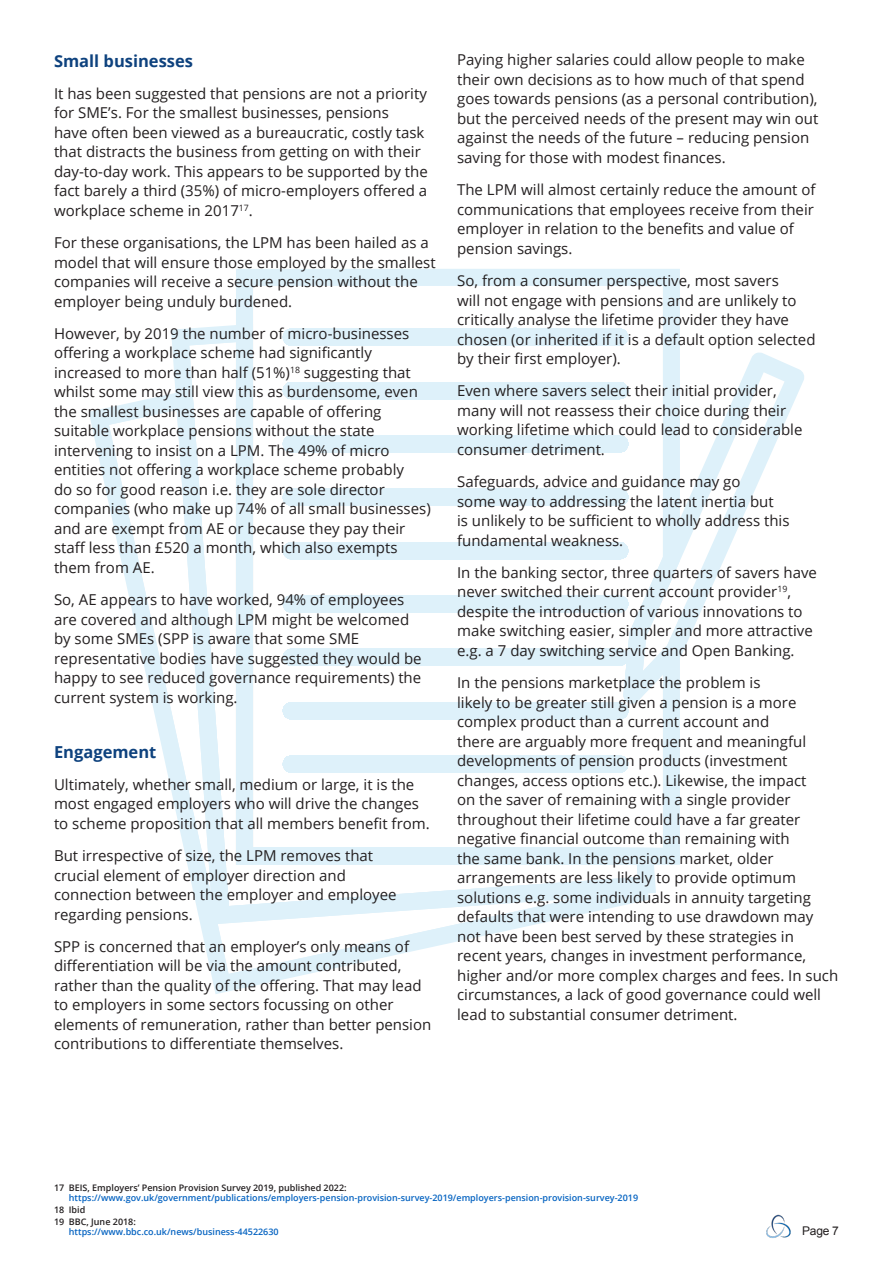
<style>
.page{position:relative;width:893px;height:1263px;background:#fff}
.page>*{position:absolute;margin:0;border:0;box-sizing:border-box;transform-origin:0 0}
.Sub_Title{font:700 16.5px "Open Sans";color:#0e427e}
.body_text{font:15px/19.5px "Open Sans";color:#231f20}
.t1{font:12px "Arial";color:#231f20}
.Footnote{font:600 9px/9.8px "Open Sans";color:#0563c1}
.Footnote-2{font:600 9px "Open Sans";color:#231f20}
.s1{color:#231f20}
</style>
<div class="page">
<img style="left:766px;top:1214px;width:25px;height:24px">
<svg style="left:89px;top:394px;width:447px;height:600px"></svg>
<svg style="left:171px;top:325px;width:485px;height:599px"></svg>
<svg style="left:236px;top:269px;width:444px;height:596px"></svg>
<div style="left:283px;top:327px;width:345px;height:19px;background:#def1fa"></div>
<div style="left:283px;top:382px;width:340px;height:17px;background:#def1fa"></div>
<div style="left:283px;top:435px;width:340px;height:17px;background:#def1fa"></div>
<div style="left:283px;top:489px;width:340px;height:17px;background:#def1fa"></div>
<div style="left:283px;top:542px;width:340px;height:17px;background:#def1fa"></div>
<div style="left:283px;top:595px;width:340px;height:17px;background:#def1fa"></div>
<svg style="left:283px;top:636px;width:351px;height:83px"></svg>
<div style="left:283px;top:756px;width:345px;height:17px;background:#def1fa"></div>
<svg style="left:623px;top:352px;width:181px;height:351px"></svg>
<p class="Sub_Title" style="left:54px;top:49px;width:141px">Small businesses</p>
<p class="body_text" style="left:54px;top:83px;width:375px">It has been suggested that pensions are not a priority for SME’s. For the smallest businesses, pensions<br>have often been viewed as a bureaucratic, costly task that distracts the business from getting on with their day-to-day work. This appears to be supported by the fact barely a third (35%) of micro-employers offered a workplace scheme in 2017<sup>17</sup>.</p>
<p class="body_text" style="left:54px;top:233px;width:383px">For these organisations, the LPM has been hailed as a model that will ensure those employed by the smallest companies will receive a secure pension without the employer being unduly burdened.</p>
<p class="body_text" style="left:54px;top:323px;width:378px">However, by 2019 the number of micro-businesses offering a workplace scheme had significantly increased to more than half (51%)<sup>18</sup> suggesting that whilst some may still view this as burdensome, even the smallest businesses are capable of offering suitable workplace pensions without the state intervening to insist on a LPM. The 49% of micro entities not offering a workplace scheme probably<br>do so for good reason i.e. they are sole director companies (who make up 74% of all small businesses) and are exempt from AE or because they pay their staff less than £520 a month, which also exempts them from AE.</p>
<p class="body_text" style="left:54px;top:590px;width:369px">So, AE appears to have worked, 94% of employees are covered and although LPM might be welcomed by some SMEs (SPP is aware that some SME representative bodies have suggested they would be happy to see reduced governance requirements) the current system is working.</p>
<p class="Sub_Title" style="left:54px;top:740px;width:104px">Engagement</p>
<p class="body_text" style="left:54px;top:774px;width:377px">Ultimately, whether small, medium or large, it is the most engaged employers who will drive the changes to scheme proposition that all members benefit from.</p>
<p class="body_text" style="left:54px;top:845px;width:344px">But irrespective of size, the LPM removes that crucial element of employer direction and connection between the employer and employee regarding pensions.</p>
<p class="body_text" style="left:54px;top:936px;width:379px">SPP is concerned that an employer’s only means of differentiation will be via the amount contributed, rather than the quality of the offering. That may lead to employers in some sectors focussing on other elements of remuneration, rather than better pension contributions to differentiate themselves.</p>
<p class="body_text" style="left:457px;top:50px;width:363px">Paying higher salaries could allow people to make their own decisions as to how much of that spend goes towards pensions (as a personal contribution), but the perceived needs of the present may win out against the needs of the future – reducing pension saving for those with modest finances.</p>
<p class="body_text" style="left:457px;top:180px;width:360px">The LPM will almost certainly reduce the amount of communications that employees receive from their employer in relation to the benefits and value of pension savings.</p>
<p class="body_text" style="left:457px;top:270px;width:360px">So, from a consumer perspective, most savers<br>will not engage with pensions and are unlikely to critically analyse the lifetime provider they have chosen (or inherited if it is a default option selected by their first employer).</p>
<p class="body_text" style="left:457px;top:381px;width:347px">Even where savers select their initial provider, many will not reassess their choice during their working lifetime which could lead to considerable consumer detriment.</p>
<p class="body_text" style="left:457px;top:471px;width:334px">Safeguards, advice and guidance may go<br>some way to addressing the latent inertia but<br>is unlikely to be sufficient to wholly address this fundamental weakness.</p>
<p class="body_text" style="left:457px;top:562px;width:361px">In the banking sector, three quarters of savers have never switched their current account provider<sup>19</sup>, despite the introduction of various innovations to make switching easier, simpler and more attractive e.g. a 7 day switching service and Open Banking.</p>
<p class="body_text" style="left:457px;top:672px;width:383px">In the pensions marketplace the problem is<br>likely to be greater still given a pension is a more complex product than a current account and<br>there are arguably more frequent and meaningful developments of pension products (investment changes, access options etc.). Likewise, the impact<br>on the saver of remaining with a single provider throughout their lifetime could have a far greater negative financial outcome than remaining with<br>the same bank. In the pensions market, older arrangements are less likely to provide optimum solutions e.g. some individuals in annuity targeting defaults that were intending to use drawdown may not have been best served by these strategies in recent years, changes in investment performance, higher and/or more complex charges and fees. In such circumstances, a lack of good governance could well lead to substantial consumer detriment.</p>
<p class="Footnote" style="left:69px;top:1183px;width:571px;text-indent:-15px"><span class="s1">17 BEIS, Employers’ Pension Provision Survey 2019, published 2022: </span>https://www.gov.uk/government/publications/employers-pension-provision-survey-2019/employers-pension-provision-survey-2019</p>
<p class="Footnote-2" style="left:54px;top:1203px;width:33px">18 Ibid</p>
<p class="Footnote" style="left:69px;top:1216px;width:211px;text-indent:-15px"><span class="s1">19 BBC, June 2018: </span>https://www.bbc.co.uk/news/business-44522630</p>
<p class="t1" style="left:802px;top:1222px;width:38px">Page 7</p>
</div>
